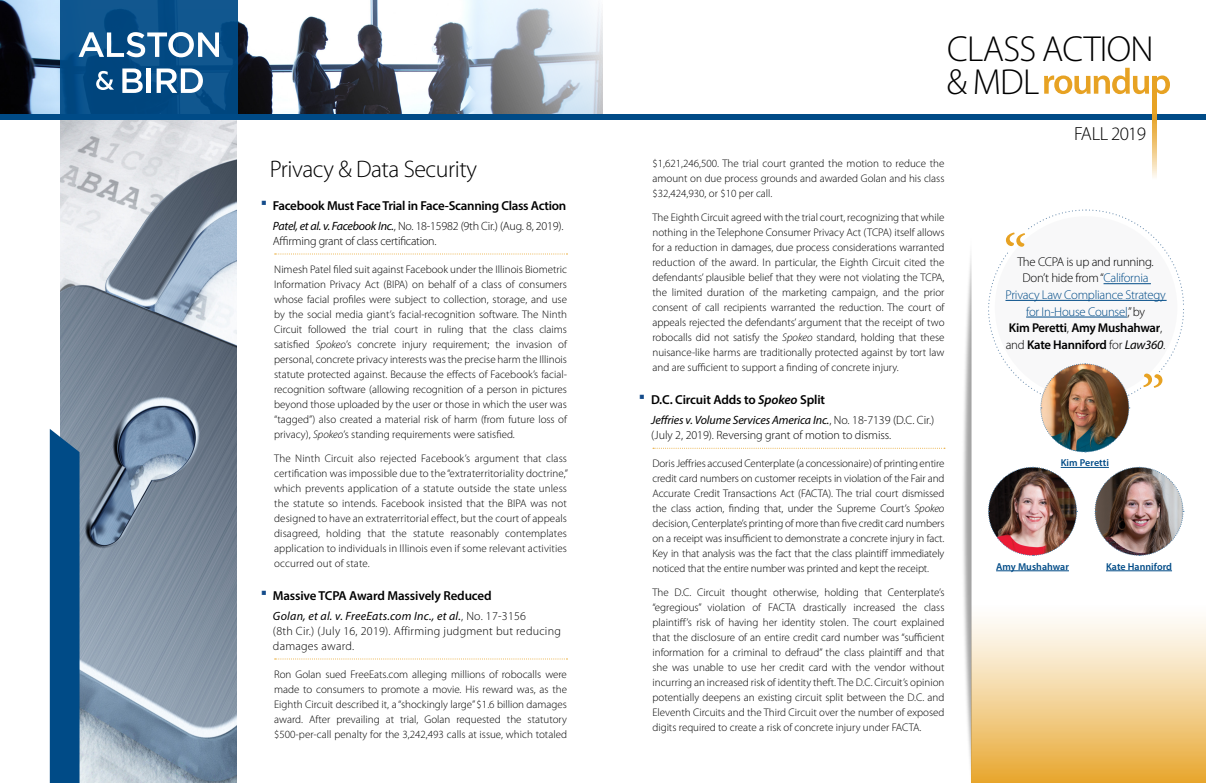
<style>
.page{position:relative;width:1206px;height:783px;background:#fff}
.page>*{position:absolute;margin:0;border:0;box-sizing:border-box;transform-origin:0 0}
.t1{font:300 36.3px/33.1px "Myriad Pro";letter-spacing:-.02em;color:#000}
.t2{font:300 24px "Myriad Pro";letter-spacing:-.02em;color:#000}
.t3{font:300 19px "Myriad Pro";letter-spacing:-.04em;color:#000}
.t4{font:600 13px "Myriad Pro";letter-spacing:-.02em;color:#000}
.t5{font:300 12.7px/16.7px "Myriad Pro";letter-spacing:-.02em;color:#004b87;text-align:center}
.t6{font:300 12px/15px "Myriad Pro";letter-spacing:-.005em;color:#000}
.t7{font:300 12px/15px "Myriad Pro";letter-spacing:.02em;color:#000}
.t8{font:300 11px/15px "Myriad Pro";color:#000;text-align:justify}
.t9{font:600 10px "Myriad Pro";letter-spacing:.005em;color:#004b87}
.s1{font-weight:400;font-style:italic}
.s2{font-style:italic}
.s3{color:#000}
.s4{font-weight:600;color:#000}
.s5{font-weight:400;font-style:italic;color:#000}
</style>
<div class="page">
<img style="left:60px;top:120px;width:177px;height:663px">
<img style="left:0;top:0;width:603px;height:114px">
<div style="left:0;top:114px;width:634px;height:6px;background:#004b87"></div>
<div style="left:630px;top:114px;width:576px;height:6px;background:#004b87"></div>
<div style="left:50px;top:429px;width:30px;height:354px;background:#004b87"></div>
<div style="left:60px;top:0;width:177px;height:119px;background:linear-gradient(to right,#074d86,#0d538b)"></div>
<svg style="left:79px;top:32px;width:140px;height:25px"></svg>
<svg style="left:96px;top:71px;width:18px;height:19px"></svg>
<svg style="left:122px;top:69px;width:21px;height:24px"></svg>
<hr style="left:147px;top:69px;width:4px;height:24px;background:#fff">
<svg style="left:157px;top:69px;width:46px;height:24px"></svg>
<svg style="left:1152px;top:101px;width:5px;height:77px"></svg>
<svg style="left:1044px;top:68px;width:126px;height:33px"></svg>
<svg style="left:972px;top:511px;width:234px;height:272px"></svg>
<svg style="left:275px;top:254px;width:292px;height:1px"></svg>
<svg style="left:275px;top:658px;width:292px;height:2px"></svg>
<svg style="left:653px;top:448px;width:292px;height:1px"></svg>
<img style="left:963px;top:255px;width:9px;height:528px">
<hr style="left:1061px;top:467px;width:48px;height:1px;background:#004b87">
<svg style="left:988px;top:209px;width:196px;height:244px"></svg>
<hr style="left:996px;top:571px;width:73px;height:1px;background:#004b87">
<img style="left:988px;top:466px;width:90px;height:90px">
<hr style="left:1106px;top:571px;width:66px;height:1px;background:#004b87">
<img style="left:1094px;top:466px;width:90px;height:90px">
<h2 class="t2" style="left:270px;top:155px;width:209px">Privacy &amp; Data Security</h2>
<p class="t4" style="left:273px;top:197px;width:295px">Facebook Must Face Trial in Face-Scanning Class Action</p>
<p class="t6" style="left:273px;top:218px;width:292px"><span class="s1">Patel, et al. v. Facebook Inc.</span>, No. 18-15982 (9th Cir.) (Aug. 8, 2019).<br>Affirming grant of class certification.</p>
<p class="t8" style="left:274px;top:262px;width:294px">Nimesh Patel filed suit against Facebook under the Illinois Biometric Information Privacy Act (BIPA) on behalf of a class of consumers whose facial profiles were subject to collection, storage, and use by the social media giant’s facial-recognition software. The Ninth Circuit followed the trial court in ruling that the class claims satisfied <span class="s2">Spokeo</span>’s concrete injury requirement; the invasion of personal, concrete privacy interests was the precise harm the Illinois statute protected against. Because the effects of Facebook’s facial&shy;recognition software (allowing recognition of a person in pictures beyond those uploaded by the user or those in which the user was “tagged”) also created a material risk of harm (from future loss of privacy), <span class="s2">Spokeo</span>’s standing requirements were satisfied.</p>
<p class="t8" style="left:274px;top:451px;width:295px">The Ninth Circuit also rejected Facebook’s argument that class certification was impossible due to the “extraterritoriality doctrine,” which prevents application of a statute outside the state unless the statute so intends. Facebook insisted that the BIPA was not designed to have an extraterritorial effect, but the court of appeals disagreed, holding that the statute reasonably contemplates application to individuals in Illinois even if some relevant activities occurred out of state.</p>
<p class="t4" style="left:273px;top:587px;width:221px">Massive TCPA Award Massively Reduced</p>
<p class="t7" style="left:273px;top:608px;width:290px"><span class="s1">Golan, et al. v. FreeEats.com Inc., et al.</span>, No. 17-3156<br>(8th Cir.) (July 16, 2019). Affirming judgment but reducing damages award.</p>
<p class="t8" style="left:274px;top:667px;width:294px">Ron Golan sued FreeEats.com alleging millions of robocalls were made to consumers to promote a movie. His reward was, as the Eighth Circuit described it, a “shockingly large” $1.6 billion damages award. After prevailing at trial, Golan requested the statutory $500-per-call penalty for the 3,242,493 calls at issue, which totaled</p>
<h1 class="t1" style="left:947px;top:32px;width:208px">CLASS ACTION &amp; MDL</h1>
<p class="t8" style="left:652px;top:156px;width:294px">$1,621,246,500. The trial court granted the motion to reduce the amount on due process grounds and awarded Golan and his class $32,424,930, or $10 per call.</p>
<p class="t8" style="left:652px;top:210px;width:294px">The Eighth Circuit agreed with the trial court, recognizing that while nothing in the Telephone Consumer Privacy Act (TCPA) itself allows for a reduction in damages, due process considerations warranted reduction of the award. In particular, the Eighth Circuit cited the defendants’ plausible belief that they were not violating the TCPA, the limited duration of the marketing campaign, and the prior consent of call recipients warranted the reduction. The court of appeals rejected the defendants’ argument that the receipt of two robocalls did not satisfy the <span class="s2">Spokeo</span> standard, holding that these nuisance-like harms are traditionally protected against by tort law and are sufficient to support a finding of concrete injury.</p>
<p class="t4" style="left:651px;top:392px;width:176px">D.C. Circuit Adds to <span class="s2">Spokeo</span> Split</p>
<p class="t6" style="left:651px;top:412px;width:285px"><span class="s1">Jeffries v. Volume Services America Inc.</span>, No. 18-7139 (D.C. Cir.) (July 2, 2019). Reversing grant of motion to dismiss.</p>
<p class="t8" style="left:652px;top:456px;width:294px">Doris Jeffries accused Centerplate (a concessionaire) of printing entire credit card numbers on customer receipts in violation of the Fair and Accurate Credit Transactions Act (FACTA). The trial court dismissed the class action, finding that, under the Supreme Court’s <span class="s2">Spokeo </span>decision, Centerplate’s printing of more than five credit card numbers on a receipt was insufficient to demonstrate a concrete injury in fact.<br>Key in that analysis was the fact that the class plaintiff immediately noticed that the entire number was printed and kept the receipt.</p>
<p class="t8" style="left:652px;top:585px;width:294px">The D.C. Circuit thought otherwise, holding that Centerplate’s “egregious” violation of FACTA drastically increased the class plaintiff’s risk of having her identity stolen. The court explained that the disclosure of an entire credit card number was “sufficient information for a criminal to defraud” the class plaintiff and that she was unable to use her credit card with the vendor without incurring an increased risk of identity theft. The D.C. Circuit’s opinion potentially deepens an existing circuit split between the D.C. and Eleventh Circuits and the Third Circuit over the number of exposed digits required to create a risk of concrete injury under FACTA.</p>
<h3 class="t3" style="left:1074px;top:122px;width:73px">FALL 2019</h3>
<p class="t5" style="left:1005px;top:253px;width:162px"><span class="s3">The CCPA is up and running.<br>Don’t hide from “</span>California<br>Privacy Law Compliance Strategy for In-House Counsel<span class="s3">,” by<br></span><span class="s4">Kim Peretti</span><span class="s3">,</span> <span class="s4">Amy Mushahwar</span><span class="s3">, and</span> <span class="s4">Kate Hanniford</span> <span class="s3">for</span> <span class="s5">Law360</span><span class="s3">.</span></p>
<p class="t9" style="left:1061px;top:457px;width:50px">Kim Peretti</p>
<p class="t9" style="left:996px;top:560px;width:74px">Amy Mushahwar</p>
<p class="t9" style="left:1106px;top:560px;width:68px">Kate Hanniford</p>
</div>
